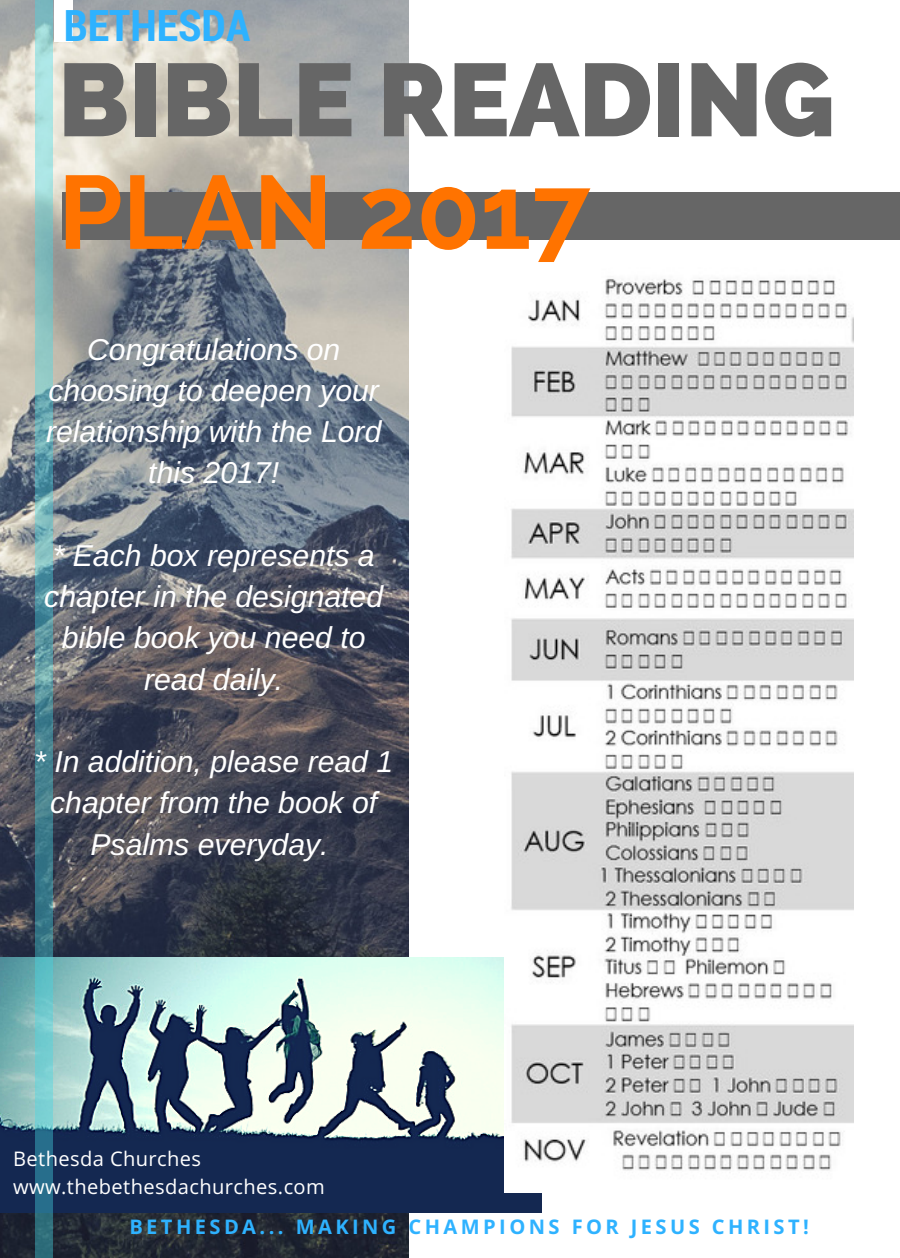
<style>
.page{position:relative;width:900px;height:1258px;background:#fff}
.page>*{position:absolute;margin:0;border:0;box-sizing:border-box;transform-origin:0 0}
.t1{font:700 103.75px "Raleway";color:#ff7300}
.t2{font:800 103px "Raleway";color:#666}
.t3{font:700 43.5px "Roboto Condensed";color:#2eb2ff}
.t4{font:italic 30.25px/41.2px "Arimo";color:#fff;text-align:center}
.t5{font:20px/28px "Open Sans";letter-spacing:.02em;color:#fff}
.t6{font:700 20px "Open Sans";letter-spacing:.17em;color:#2eb2ff}
</style>
<div class="page">
<img style="left:0;top:0;width:409px;height:1258px">
<img style="left:0;top:958px;width:542px;height:254px">
<div style="left:54px;top:0;width:19px;height:42px;background:#fff"></div>
<svg style="left:35px;top:0;width:17px;height:1258px;background:#67a8b1"></svg>
<img style="left:504px;top:278px;width:349px;height:914px">
<div style="left:883px;top:214px;width:17px;height:26px;background:#666"></div>
<div style="left:63px;top:214px;width:25px;height:26px;background:#666"></div>
<div style="left:86px;top:214px;width:799px;height:26px;background:#666"></div>
<div style="left:883px;top:192px;width:17px;height:26px;background:#666"></div>
<div style="left:63px;top:192px;width:25px;height:26px;background:#666"></div>
<div style="left:86px;top:192px;width:799px;height:26px;background:#666"></div>
<h3 class="t3" style="left:64px;top:-5px;width:188px">BETHESDA</h3>
<h2 class="t2" style="left:58px;top:39px;width:778px">BIBLE READING</h2>
<h1 class="t1" style="left:58px;top:151px;width:534px">PLAN 2017</h1>
<p class="t4" style="left:46px;top:328px;width:337px">Congratulations on choosing to deepen your relationship with the Lord this 2017!</p>
<p class="t4" style="left:44px;top:535px;width:340px">* Each box represents a chapter in the designated bible book you need to read daily.</p>
<p class="t4" style="left:34px;top:741px;width:361px">* In addition, please read 1 chapter from the book of<br>Psalms everyday.</p>
<p class="t5" style="left:13px;top:1144px;width:313px">Bethesda Churches www.thebethesdachurches.com</p>
<p class="t6" style="left:129px;top:1212px;width:681px">BETHESDA... MAKING CHAMPIONS FOR JESUS CHRIST!</p>
</div>
